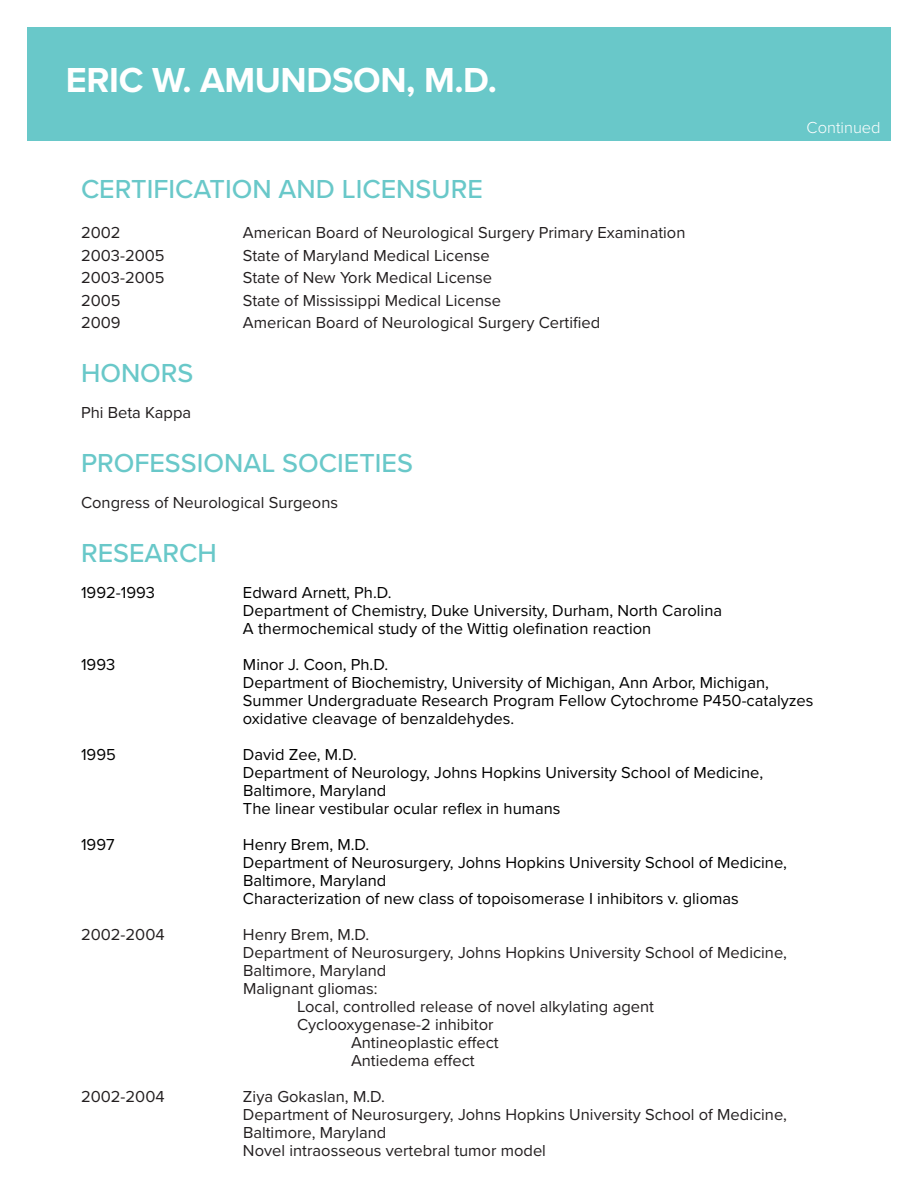
<style>
.page{position:relative;width:918px;height:1188px;background:#fff}
.page>*{position:absolute;margin:0;border:0;box-sizing:border-box;transform-origin:0 0}
.t1{font:700 36px "Proxima Nova";letter-spacing:-.01em;color:#fff}
.t2{font:500 27px "Proxima Nova";color:#69c8c9}
.t3{font:16.5px/18px "Proxima Nova";color:#231f20}
.t4{font:16.5px "Proxima Nova";color:#000}
.t5{font:300 16.5px "Proxima Nova";color:#fff}
</style>
<div class="page">
<div style="left:27px;top:27px;width:864px;height:113px;background:#69c8c9"></div>
<p class="t1" style="left:66px;top:53px;width:433px">ERIC W. AMUNDSON, M.D.</p>
<p class="t5" style="left:807px;top:115px;width:76px">Continued</p>
<p class="t2" style="left:81px;top:169px;width:403px">CERTIFICATION AND LICENSURE</p>
<p class="t3" style="left:81px;top:223px;width:41px">2002</p>
<p class="t3" style="left:243px;top:223px;width:444px">American Board of Neurological Surgery Primary Examination</p>
<p class="t3" style="left:81px;top:246px;width:85px">2003-2005</p>
<p class="t3" style="left:243px;top:246px;width:248px">State of Maryland Medical License</p>
<p class="t3" style="left:81px;top:268px;width:85px">2003-2005</p>
<p class="t3" style="left:243px;top:268px;width:251px">State of New York Medical License</p>
<p class="t3" style="left:81px;top:291px;width:41px">2005</p>
<p class="t3" style="left:243px;top:291px;width:260px">State of Mississippi Medical License</p>
<p class="t3" style="left:81px;top:313px;width:41px">2009</p>
<p class="t3" style="left:243px;top:313px;width:359px">American Board of Neurological Surgery Certified</p>
<p class="t2" style="left:81px;top:353px;width:114px">HONORS</p>
<p class="t3" style="left:81px;top:403px;width:112px">Phi Beta Kappa</p>
<p class="t2" style="left:81px;top:443px;width:333px">PROFESSIONAL SOCIETIES</p>
<p class="t3" style="left:81px;top:493px;width:259px">Congress of Neurological Surgeons</p>
<p class="t2" style="left:81px;top:533px;width:137px">RESEARCH</p>
<p class="t4" style="left:81px;top:580px;width:76px">1992-1993</p>
<p class="t4" style="left:243px;top:580px;width:150px">Edward Arnett, Ph.D.</p>
<p class="t4" style="left:243px;top:598px;width:481px">Department of Chemistry, Duke University, Durham, North Carolina</p>
<p class="t4" style="left:243px;top:616px;width:410px">A thermochemical study of the Wittig olefination reaction</p>
<p class="t4" style="left:81px;top:652px;width:36px">1993</p>
<p class="t4" style="left:243px;top:652px;width:147px">Minor J. Coon, Ph.D.</p>
<p class="t4" style="left:243px;top:670px;width:528px">Department of Biochemistry, University of Michigan, Ann Arbor, Michigan,</p>
<p class="t4" style="left:243px;top:688px;width:572px">Summer Undergraduate Research Program Fellow Cytochrome P450-catalyzes</p>
<p class="t4" style="left:243px;top:706px;width:273px">oxidative cleavage of benzaldehydes.</p>
<p class="t4" style="left:81px;top:742px;width:36px">1995</p>
<p class="t4" style="left:243px;top:742px;width:115px">David Zee, M.D.</p>
<p class="t4" style="left:243px;top:760px;width:522px">Department of Neurology, Johns Hopkins University School of Medicine,</p>
<p class="t4" style="left:243px;top:778px;width:145px">Baltimore, Maryland</p>
<p class="t4" style="left:243px;top:796px;width:319px">The linear vestibular ocular reflex in humans</p>
<p class="t4" style="left:81px;top:832px;width:35px">1997</p>
<p class="t4" style="left:243px;top:832px;width:128px">Henry Brem, M.D.</p>
<p class="t4" style="left:243px;top:850px;width:546px">Department of Neurosurgery, Johns Hopkins University School of Medicine,</p>
<p class="t4" style="left:243px;top:868px;width:145px">Baltimore, Maryland</p>
<p class="t4" style="left:243px;top:886px;width:497px">Characterization of new class of topoisomerase I inhibitors v. gliomas</p>
<p class="t3" style="left:81px;top:925px;width:85px">2002-2004</p>
<p class="t3" style="left:243px;top:925px;width:128px">Henry Brem, M.D.</p>
<p class="t3" style="left:243px;top:943px;width:546px">Department of Neurosurgery, Johns Hopkins University School of Medicine,<br>Baltimore, Maryland</p>
<p class="t3" style="left:243px;top:979px;width:136px">Malignant gliomas:</p>
<p class="t3" style="left:297px;top:997px;width:359px">Local, controlled release of novel alkylating agent</p>
<p class="t3" style="left:297px;top:1015px;width:198px">Cyclooxygenase-2 inhibitor</p>
<p class="t3" style="left:351px;top:1033px;width:149px">Antineoplastic effect</p>
<p class="t3" style="left:351px;top:1051px;width:125px">Antiedema effect</p>
<p class="t3" style="left:81px;top:1087px;width:85px">2002-2004</p>
<p class="t3" style="left:243px;top:1087px;width:144px">Ziya Gokaslan, M.D.</p>
<p class="t3" style="left:243px;top:1105px;width:546px">Department of Neurosurgery, Johns Hopkins University School of Medicine,</p>
<p class="t3" style="left:243px;top:1123px;width:145px">Baltimore, Maryland</p>
<p class="t3" style="left:243px;top:1141px;width:305px">Novel intraosseous vertebral tumor model</p>
</div>
